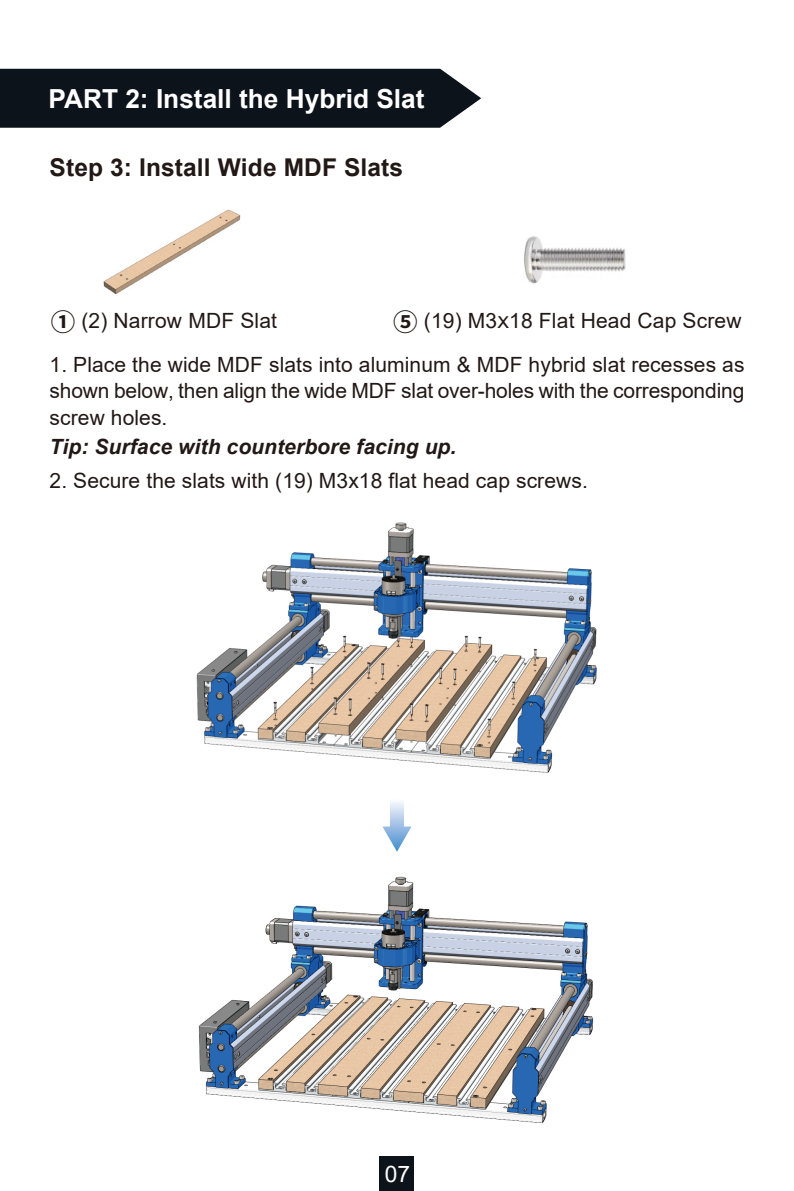
<style>
.page{position:relative;width:794px;height:1191px;background:#fff}
.page>*{position:absolute;margin:0;border:0;box-sizing:border-box;transform-origin:0 0}
.t1{font:700 26.25px "Arial";color:#fff}
.t2{font:700 24.5px "Arial";letter-spacing:.005em;color:#221815}
.t3{font:22.75px "Arial";color:#fff}
.t4{font:21px/26.2px "Arial";letter-spacing:.005em;color:#221815;text-align:justify}
.t5{font:italic 700 21px "Arial";letter-spacing:.005em;color:#221815}
.s1{font-family:"Source Han Sans CN";font-weight:700;font-size:24.5px}
</style>
<div class="page">
<div style="left:380px;top:1156px;width:34px;height:35px;background:#0d131a"></div>
<div style="left:0;top:69px;width:481px;height:59px;background:#0d131a"></div>
<img style="left:103px;top:209px;width:137px;height:85px">
<img style="left:524px;top:236px;width:102px;height:48px">
<svg style="left:382px;top:802px;width:29px;height:49px"></svg>
<img style="left:196px;top:522px;width:401px;height:251px">
<img style="left:198px;top:876px;width:396px;height:248px">
<p class="t1" style="left:49px;top:80px;width:377px">PART 2: Install the Hybrid Slat</p>
<p class="t2" style="left:50px;top:150px;width:355px">Step 3: Install Wide MDF Slats</p>
<p class="t4" style="left:51px;top:307px;width:228px"><span class="s1">①</span> (2) Narrow MDF Slat</p>
<p class="t4" style="left:393px;top:307px;width:350px"><span class="s1">⑤</span> (19) M3Χ18 Flat Head Cap Screw</p>
<p class="t4" style="left:50px;top:351px;width:696px">1. Place the wide MDF slats into aluminum &amp; MDF hybrid slat recesses as shown below, then align the wide MDF slat over-holes with the corresponding screw holes.</p>
<p class="t5" style="left:50px;top:433px;width:408px">Tip: Surface with counterbore facing up.</p>
<p class="t4" style="left:50px;top:467px;width:540px">2. Secure the slats with (19) M3x18 flat head cap screws.</p>
<p class="t3" style="left:385px;top:1158px;width:27px">07</p>
</div>
